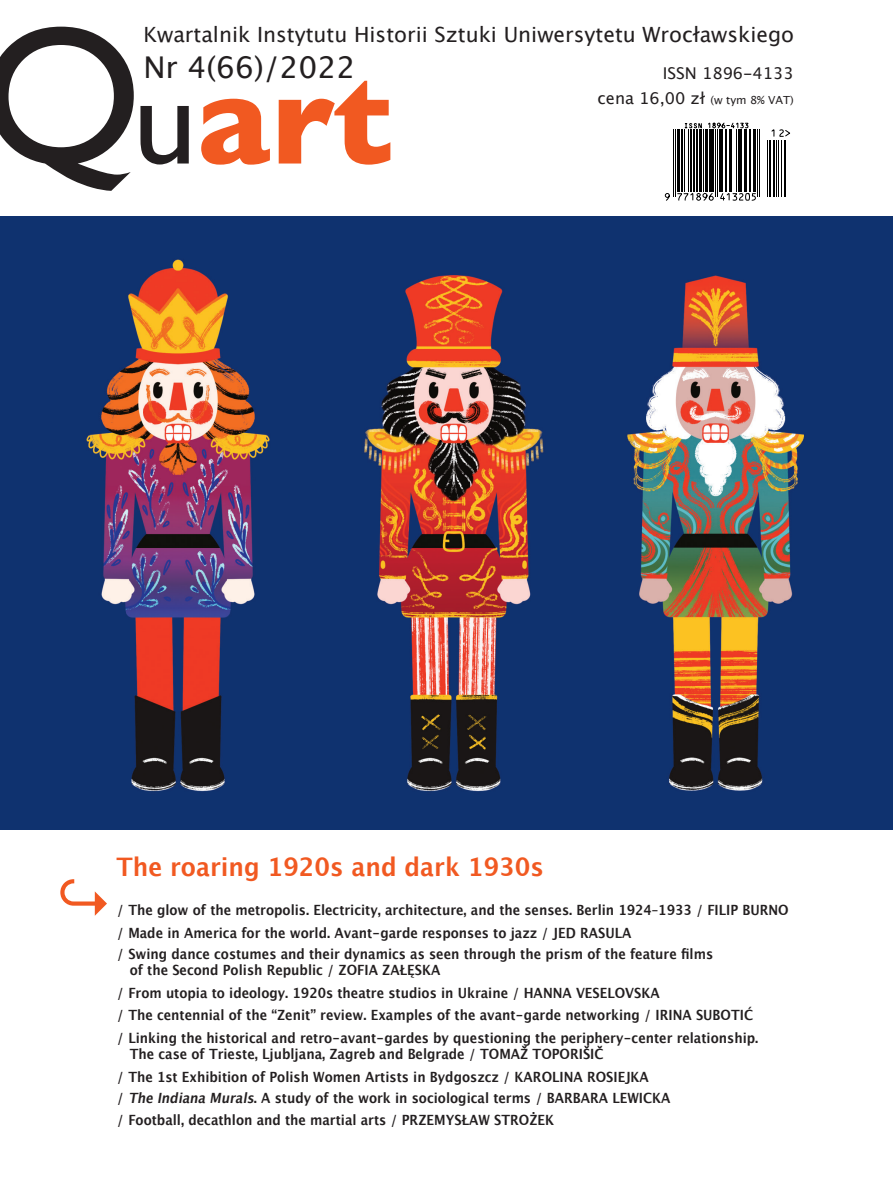
<style>
.page{position:relative;width:893px;height:1191px;background:#fff}
.page>*{position:absolute;margin:0;border:0;box-sizing:border-box;transform-origin:0 0}
.t1{font:700 128.1px "Gill Sans";color:#f15921}
.t2{font:57.75px "Lucida Grande";color:#f15921}
.t3{font:30px "Lucida Grande";color:#231f20}
.t4{font:700 25.5px "Lucida Grande";color:#f15921;scale:.93 1}
.t5{font:21px "Lucida Grande";color:#231f20}
.t6{font:16.2px "Lucida Grande";color:#231f20}
.t7{font:700 14.1px/16.5px "Lucida Grande";color:#231f20;scale:.9 1}
.s1{font-weight:400;font-size:197.7px;color:#231f20}
.s2{font-weight:400;color:#231f20}
.s3{font-size:11.1px}
.s4{font-style:italic}
</style>
<div class="page">
<img style="left:0;top:216px;width:893px;height:613px">
<svg style="left:664px;top:122px;width:127px;height:79px"></svg>
<p class="t5" style="left:143px;top:23px;width:652px">Kwartalnik Instytutu Historii Sztuki Uniwersytetu Wrocławskiego</p>
<p class="t3" style="left:143px;top:50px;width:213px">Nr 4(66)/2022</p>
<p class="t1" style="left:-20px;top:19px;width:415px"><span class="s1">Q</span><span class="s2">u</span>art</p>
<p class="t6" style="left:663px;top:64px;width:133px">ISSN 1896-4133</p>
<p class="t6" style="left:598px;top:89px;width:198px">cena 16,00 zł <span class="s3">(w tym 8% VAT)</span></p>
<p class="t2" style="left:54px;top:870px;width:59px">↪</p>
<p class="t4" style="left:117px;top:852px;width:461px">The roaring 1920s and dark 1930s</p>
<p class="t7" style="left:117px;top:902px;width:748px">/ The glow of the metropolis. Electricity, architecture, and the senses. Berlin 1924–1933 / FILIP BURNO</p>
<p class="t7" style="left:117px;top:924px;width:573px">/ Made in America for the world. Avant-garde responses to jazz / JED RASULA</p>
<p class="t7" style="left:130px;top:945px;width:650px;text-indent:-13px">/ Swing dance costumes and their dynamics as seen through the prism of the feature films of the Second Polish Republic / ZOFIA ZAŁĘSKA</p>
<p class="t7" style="left:117px;top:984px;width:604px">/ From utopia to ideology. 1920s theatre studios in Ukraine / HANNA VESELOVSKA</p>
<p class="t7" style="left:117px;top:1007px;width:708px">/ The centennial of the “Zenit” review. Examples of the avant-garde networking / IRINA SUBOTIĆ</p>
<p class="t7" style="left:130px;top:1029px;width:700px;text-indent:-13px">/ Linking the historical and retro-avant-gardes  by questioning the periphery-center relationship.<br>The case of Trieste, Ljubljana, Zagreb and Belgrade / TOMAŽ TOPORIŠIČ</p>
<p class="t7" style="left:117px;top:1068px;width:593px">/ The 1st Exhibition of Polish Women Artists in Bydgoszcz / KAROLINA ROSIEJKA</p>
<p class="t7" style="left:117px;top:1089px;width:616px">/ <span class="s4">The Indiana Murals</span>. A study of the work in sociological terms / BARBARA LEWICKA</p>
<p class="t7" style="left:117px;top:1112px;width:487px">/ Football, decathlon and the martial arts / PRZEMYSŁAW STROŻEK</p>
</div>
